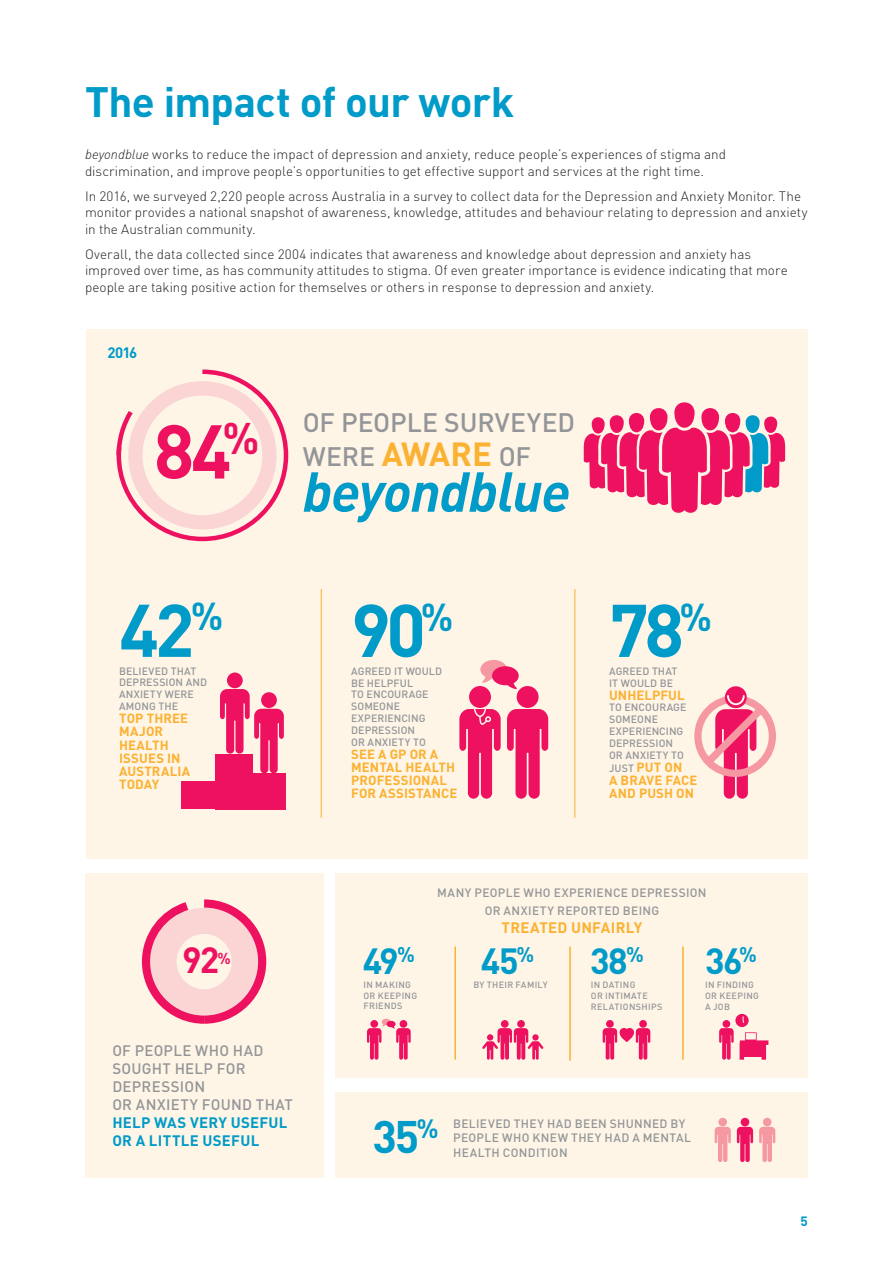
<style>
.page{position:relative;width:893px;height:1263px;background:#fff}
.page>*{position:absolute;margin:0;border:0;box-sizing:border-box;transform-origin:0 0}
.t1{font:700 74.85px "DINOT";color:#ed1160}
.t2{font:700 73.35px "DINOT";color:#009bc8}
.t3{font:italic 700 55.35px "DINOT";letter-spacing:-.02em;color:#009bc8}
.t4{font:700 42px "DINOT";letter-spacing:-.015em;color:#009bc8}
.t5{font:700 36px "DINOT";letter-spacing:-.045em;color:#009bc8}
.t6{font:700 36px "DINOT";color:#ed1160}
.t7{font:500 26.4px/33.8px "DINOT";color:#939598}
.t8{font:700 15.75px "DINOT";color:#ed1160}
.t9{font:500 15px/18px "DINOT";letter-spacing:.02em;color:#939598}
.t10{font:700 15px/18px "DINOT";letter-spacing:.015em;color:#009bc8}
.t11{font:700 15px "DINOT";letter-spacing:.015em;color:#fbb131}
.t12{font:300 13.5px/16.5px "DINOT";color:#231f20}
.t13{font:700 13.35px "DINOT";color:#009bc8}
.t14{font:700 13.2px/13.2px "DINOT";letter-spacing:.005em;color:#fbb131}
.t15{font:500 12px/14.4px "DINOT";letter-spacing:.025em;color:#939598;text-align:center}
.t16{font:500 10.5px/11.9px "DINOT";letter-spacing:.005em;color:#939598}
.t17{font:500 9px/10.8px "DINOT";letter-spacing:.035em;color:#939598}
.s1{font-style:italic}
.s2{font-weight:700;font-size:33px;color:#fbb131}
.s3{font-weight:500;font-size:10.5px;color:#939598}
.s4{font-weight:700;font-size:45px;color:#009bc8}
.s5{font-weight:700;font-size:26.25px;color:#009bc8}
</style>
<div class="page">
<div style="left:86px;top:329px;width:722px;height:529px;background:#fef5e7"></div>
<svg style="left:116px;top:369px;width:173px;height:173px"></svg>
<svg style="left:584px;top:402px;width:201px;height:111px"></svg>
<hr style="left:321px;top:589px;width:1px;height:229px;background:#fbb131">
<hr style="left:575px;top:589px;width:1px;height:229px;background:#fbb131">
<div style="left:517px;top:686px;width:22px;height:22px;background:#ed1160;border-radius:50%"></div>
<svg style="left:507px;top:709px;width:41px;height:90px"></svg>
<div style="left:469px;top:686px;width:22px;height:22px;background:#ed1160;border-radius:50%"></div>
<svg style="left:459px;top:707px;width:42px;height:92px"></svg>
<svg style="left:480px;top:660px;width:39px;height:29px"></svg>
<svg style="left:725px;top:686px;width:22px;height:22px"></svg>
<svg style="left:694px;top:692px;width:82px;height:107px"></svg>
<div style="left:181px;top:781px;width:39px;height:28px;background:#ed1160"></div>
<div style="left:216px;top:754px;width:37px;height:55px;background:#ed1160"></div>
<div style="left:250px;top:773px;width:36px;height:36px;background:#ed1160"></div>
<div style="left:227px;top:672px;width:16px;height:16px;background:#ed1160;border-radius:50%"></div>
<svg style="left:220px;top:689px;width:64px;height:84px"></svg>
<div style="left:85px;top:874px;width:238px;height:304px;background:#fef5e7"></div>
<svg style="left:141px;top:899px;width:126px;height:125px"></svg>
<div style="left:336px;top:874px;width:472px;height:204px;background:#fef5e7"></div>
<hr style="left:454px;top:946px;width:2px;height:114px;background:#fbb131">
<hr style="left:569px;top:946px;width:2px;height:115px;background:#fbb131">
<hr style="left:682px;top:946px;width:2px;height:114px;background:#fbb131">
<div style="left:606px;top:1020px;width:8px;height:8px;background:#ed1160;border-radius:50%"></div>
<div style="left:639px;top:1020px;width:8px;height:8px;background:#ed1160;border-radius:50%"></div>
<svg style="left:603px;top:1028px;width:47px;height:32px"></svg>
<svg style="left:367px;top:1019px;width:44px;height:41px"></svg>
<svg style="left:745px;top:1032px;width:12px;height:8px"></svg>
<div style="left:740px;top:1040px;width:28px;height:5px;background:#ed1160"></div>
<hr style="left:740px;top:1043px;width:4px;height:17px;background:#ed1160">
<svg style="left:762px;top:1057px;width:4px;height:3px"></svg>
<div style="left:743px;top:1043px;width:23px;height:14px;background:#ed1160"></div>
<div style="left:722px;top:1020px;width:8px;height:8px;background:#ed1160;border-radius:50%"></div>
<svg style="left:719px;top:1028px;width:15px;height:32px"></svg>
<div style="left:735px;top:1014px;width:14px;height:13px;background:#ed1160;border-radius:50%"></div>
<svg style="left:742px;top:1016px;width:2px;height:7px"></svg>
<div style="left:501px;top:1020px;width:8px;height:8px;background:#ed1160;border-radius:50%"></div>
<div style="left:517px;top:1020px;width:8px;height:8px;background:#ed1160;border-radius:50%"></div>
<svg style="left:482px;top:1028px;width:62px;height:32px"></svg>
<div style="left:336px;top:1092px;width:472px;height:86px;background:#fef5e7"></div>
<div style="left:741px;top:1118px;width:8px;height:8px;background:#ed1160;border-radius:50%"></div>
<svg style="left:737px;top:1127px;width:16px;height:35px"></svg>
<div style="left:763px;top:1118px;width:8px;height:8px;background:#f598a1;border-radius:50%"></div>
<svg style="left:759px;top:1127px;width:16px;height:35px"></svg>
<div style="left:718px;top:1118px;width:9px;height:8px;background:#f598a1;border-radius:50%"></div>
<svg style="left:715px;top:1127px;width:16px;height:35px"></svg>
<h3 class="t4" style="left:85px;top:74px;width:431px">The impact of our work</h3>
<p class="t12" style="left:85px;top:146px;width:642px"><span class="s1">beyondblue</span> works to reduce the impact of depression and anxiety, reduce people’s experiences of stigma and discrimination, and improve people’s opportunities to get effective support and services at the right time.</p>
<p class="t12" style="left:85px;top:187px;width:724px">In 2016, we surveyed 2,220 people across Australia in a survey to collect data for the Depression and Anxiety Monitor. The monitor provides a national snapshot of awareness, knowledge, attitudes and behaviour relating to depression and anxiety in the Australian community.</p>
<p class="t12" style="left:85px;top:245px;width:704px">Overall, the data collected since 2004 indicates that awareness and knowledge about depression and anxiety has improved over time, as has community attitudes to stigma. Of even greater importance is evidence indicating that more people are taking positive action for themselves or others in response to depression and anxiety.</p>
<p class="t10" style="left:107px;top:343px;width:31px">2016</p>
<h1 class="t1" style="left:154px;top:403px;width:107px">84<sup>%</sup></h1>
<h3 class="t7" style="left:303px;top:405px;width:274px">OF PEOPLE SURVEYED<br>WERE <span class="s2">AWARE</span> OF</h3>
<h3 class="t3" style="left:303px;top:456px;width:269px">beyondblue</h3>
<h2 class="t2" style="left:119px;top:582px;width:106px">42<sup>%</sup></h2>
<p class="t16" style="left:119px;top:665px;width:89px">BELIEVED THAT<br>DEPRESSION AND<br>ANXIETY WERE<br>AMONG THE</p>
<p class="t14" style="left:119px;top:711px;width:73px">TOP THREE<br>MAJOR<br>HEALTH<br>ISSUES IN<br>AUSTRALIA<br>TODAY</p>
<h2 class="t2" style="left:351px;top:582px;width:104px">90<sup>%</sup></h2>
<p class="t16" style="left:351px;top:665px;width:92px">AGREED IT WOULD<br>BE HELPFUL<br>TO ENCOURAGE<br>SOMEONE<br>EXPERIENCING<br>DEPRESSION<br>OR ANXIETY TO</p>
<p class="t14" style="left:351px;top:747px;width:108px">SEE A GP OR A<br>MENTAL HEALTH<br>PROFESSIONAL<br>FOR ASSISTANCE</p>
<h2 class="t2" style="left:609px;top:582px;width:104px">78<sup>%</sup></h2>
<p class="t16" style="left:609px;top:665px;width:70px">AGREED THAT<br>IT WOULD BE</p>
<p class="t14" style="left:609px;top:688px;width:77px">UNHELPFUL</p>
<p class="t16" style="left:609px;top:701px;width:79px">TO ENCOURAGE<br>SOMEONE<br>EXPERIENCING<br>DEPRESSION<br>OR ANXIETY TO</p>
<p class="t14" style="left:609px;top:760px;width:90px"><span class="s3">JUST</span> PUT ON<br>A BRAVE FACE<br>AND PUSH ON</p>
<h3 class="t6" style="left:182px;top:936px;width:39px">92</h3>
<p class="t8" style="left:217px;top:947px;width:15px">%</p>
<p class="t9" style="left:112px;top:1041px;width:182px">OF PEOPLE WHO HAD<br>SOUGHT HELP FOR<br>DEPRESSION<br>OR ANXIETY FOUND THAT</p>
<p class="t10" style="left:112px;top:1113px;width:177px">HELP WAS VERY USEFUL<br>OR A LITTLE USEFUL</p>
<p class="t15" style="left:437px;top:884px;width:271px;line-height:18px">MANY PEOPLE WHO EXPERIENCE DEPRESSION<br>OR ANXIETY REPORTED BEING</p>
<p class="t11" style="left:501px;top:918px;width:142px">TREATED UNFAIRLY</p>
<h3 class="t5" style="left:363px;top:937px;width:54px">49<sup>%</sup></h3>
<h3 class="t5" style="left:481px;top:937px;width:55px">45<sup>%</sup></h3>
<h3 class="t5" style="left:590px;top:937px;width:55px">38<sup>%</sup></h3>
<h3 class="t5" style="left:705px;top:937px;width:53px">36<sup>%</sup></h3>
<p class="t17" style="left:363px;top:979px;width:55px">IN MAKING<br>OR KEEPING<br>FRIENDS</p>
<p class="t17" style="left:473px;top:979px;width:76px">BY THEIR FAMILY</p>
<p class="t17" style="left:591px;top:979px;width:73px">IN DATING<br>OR INTIMATE<br>RELATIONSHIPS</p>
<p class="t17" style="left:705px;top:979px;width:55px">IN FINDING<br>OR KEEPING<br>A JOB</p>
<p class="t15" style="left:453px;top:1116px;width:239px;text-align:left;text-indent:-81px"><span class="s4">35</span><span class="s5">%</span> BELIEVED THEY HAD BEEN SHUNNED BY<br>PEOPLE WHO KNEW THEY HAD A MENTAL<br>HEALTH CONDITION</p>
<p class="t13" style="left:801px;top:1212px;width:9px">5</p>
</div>
